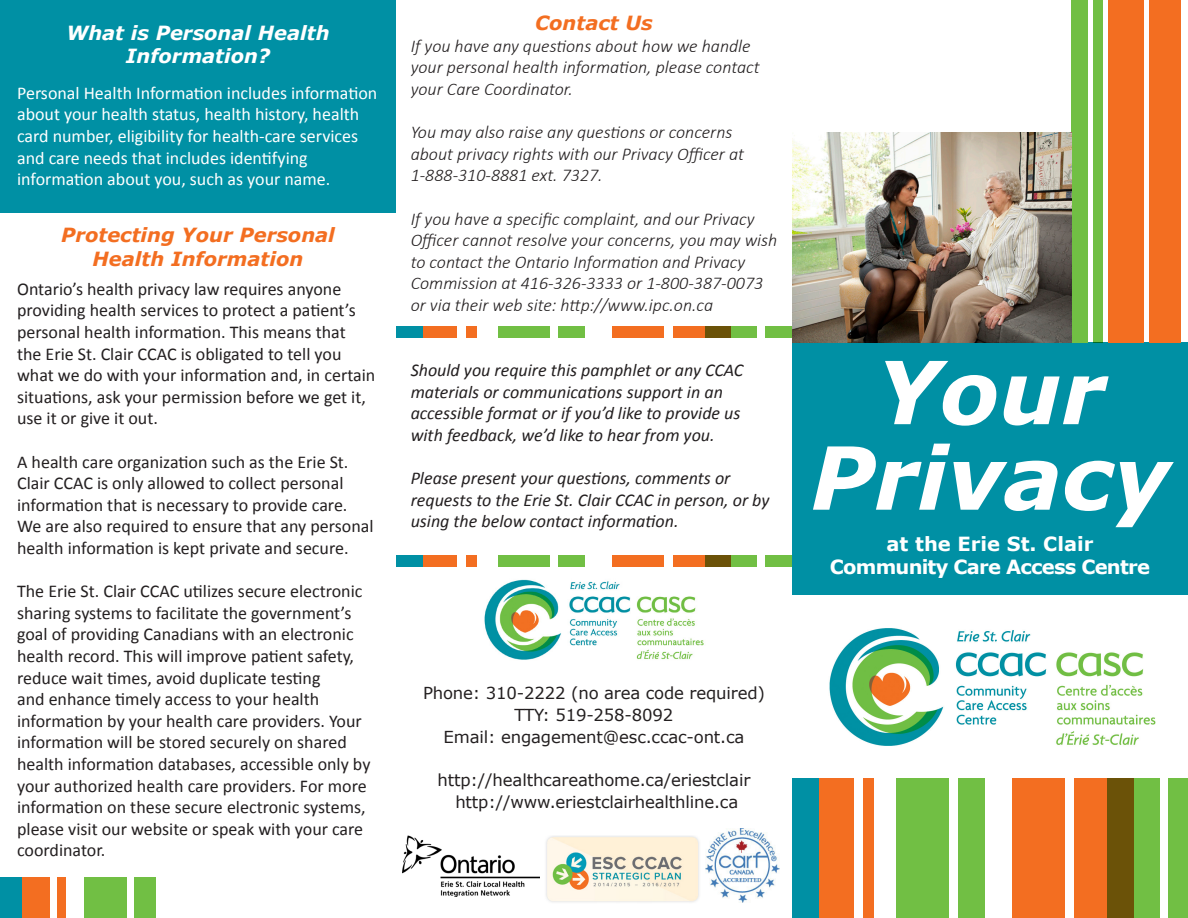
<style>
.page{position:relative;width:1188px;height:918px;background:#fff}
.page>*{position:absolute;margin:0;border:0;box-sizing:border-box;transform-origin:0 0}
.t1{font:italic 700 87px/85.5px "Verdana";color:#fff;text-align:center}
.t2{font:italic 700 19.5px/23.4px "Verdana";color:#f36e21;text-align:center}
.t3{font:700 19.5px/23.4px "Verdana";letter-spacing:-.04em;color:#fff;text-align:center}
.t4{font:italic 700 19.5px/23.4px "Verdana";color:#fff;text-align:center}
.t5{font:18px/21.6px "Calibri";color:#231f20}
.t6{font:italic 300 18px/21.6px "Calibri";color:#231f20}
.t7{font:italic 18px/21.6px "Calibri";color:#231f20}
.t8{font:18px/21.6px "Calibri";color:#fff}
.t9{font:16.5px/21.8px "Verdana";letter-spacing:-.01em;color:#231f20;text-align:center}
</style>
<div class="page">
<div style="left:792px;top:342px;width:396px;height:253px;background:#0090a4"></div>
<div style="left:801px;top:779px;width:53px;height:139px;background:#f36e21"></div>
<div style="left:863px;top:779px;width:11px;height:139px;background:#f36e21"></div>
<div style="left:896px;top:779px;width:53px;height:139px;background:#71bf44"></div>
<div style="left:958px;top:779px;width:27px;height:139px;background:#71bf44"></div>
<div style="left:792px;top:779px;width:27px;height:139px;background:#0090a4"></div>
<div style="left:1012px;top:779px;width:53px;height:139px;background:#f36e21"></div>
<div style="left:1074px;top:779px;width:59px;height:139px;background:#f36e21"></div>
<svg style="left:1107px;top:779px;width:52px;height:139px;background:#6d8624"></svg>
<div style="left:1168px;top:779px;width:20px;height:139px;background:#71bf44"></div>
<div style="left:1149px;top:0;width:31px;height:342px;background:#f36e21"></div>
<div style="left:1108px;top:0;width:36px;height:342px;background:#f36e21"></div>
<div style="left:1093px;top:0;width:9px;height:342px;background:#71bf44"></div>
<div style="left:1071px;top:0;width:16px;height:342px;background:#71bf44"></div>
<img style="left:792px;top:133px;width:279px;height:209px">
<img style="left:829px;top:628px;width:327px;height:118px">
<div style="left:0;top:0;width:396px;height:212px;background:#0090a4"></div>
<div style="left:8px;top:877px;width:42px;height:41px;background:#f36e21"></div>
<div style="left:58px;top:877px;width:8px;height:41px;background:#f36e21"></div>
<div style="left:84px;top:877px;width:43px;height:41px;background:#71bf44"></div>
<div style="left:134px;top:877px;width:22px;height:41px;background:#71bf44"></div>
<div style="left:0;top:877px;width:22px;height:41px;background:#0090a4"></div>
<div style="left:405px;top:327px;width:52px;height:11px;background:#f36e21"></div>
<div style="left:466px;top:327px;width:10px;height:11px;background:#f36e21"></div>
<div style="left:498px;top:327px;width:52px;height:11px;background:#71bf44"></div>
<div style="left:559px;top:327px;width:26px;height:11px;background:#71bf44"></div>
<div style="left:396px;top:327px;width:26px;height:11px;background:#0090a4"></div>
<div style="left:612px;top:327px;width:52px;height:11px;background:#f36e21"></div>
<div style="left:673px;top:327px;width:58px;height:11px;background:#f36e21"></div>
<svg style="left:705px;top:327px;width:52px;height:11px"></svg>
<div style="left:766px;top:327px;width:26px;height:11px;background:#71bf44"></div>
<div style="left:405px;top:555px;width:52px;height:11px;background:#f36e21"></div>
<div style="left:466px;top:555px;width:10px;height:11px;background:#f36e21"></div>
<div style="left:498px;top:555px;width:52px;height:11px;background:#71bf44"></div>
<div style="left:559px;top:555px;width:26px;height:11px;background:#71bf44"></div>
<div style="left:396px;top:555px;width:26px;height:11px;background:#0090a4"></div>
<div style="left:612px;top:555px;width:52px;height:11px;background:#f36e21"></div>
<div style="left:673px;top:555px;width:58px;height:11px;background:#f36e21"></div>
<svg style="left:705px;top:555px;width:52px;height:11px"></svg>
<div style="left:766px;top:555px;width:26px;height:11px;background:#71bf44"></div>
<img style="left:484px;top:579px;width:220px;height:81px">
<img style="left:402px;top:835px;width:137px;height:61px">
<img style="left:706px;top:829px;width:73px;height:73px">
<img style="left:546px;top:836px;width:153px;height:66px">
<h2 class="t4" style="left:66px;top:21px;width:265px">What is Personal Health<br>Information?</h2>
<p class="t8" style="left:17px;top:82px;width:362px">Personal Health Information includes information about your health status, health history, health card number, eligibility for health-care services and care needs that includes identifying information about you, such as your name.</p>
<h2 class="t2" style="left:61px;top:223px;width:275px">Protecting Your Personal<br>Health Information</h2>
<p class="t5" style="left:17px;top:278px;width:360px">Ontario’s health privacy law requires anyone providing health services to protect a patient’s personal health information. This means that<br>the Erie St. Clair CCAC is obligated to tell you what we do with your information and, in certain situations, ask your permission before we get it, use it or give it out.</p>
<p class="t5" style="left:17px;top:451px;width:358px">A health care organization such as the Erie St.<br>Clair CCAC is only allowed to collect personal information that is necessary to provide care.<br>We are also required to ensure that any personal health information is kept private and secure.</p>
<p class="t5" style="left:17px;top:581px;width:355px">The Erie St. Clair CCAC utilizes secure electronic sharing systems to facilitate the government’s goal of providing Canadians with an electronic health record. This will improve patient safety, reduce wait times, avoid duplicate testing<br>and enhance timely access to your health information by your health care providers. Your information will be stored securely on shared health information databases, accessible only by your authorized health care providers. For more information on these secure electronic systems, please visit our website or speak with your care coordinator.</p>
<h2 class="t2" style="left:535px;top:11px;width:119px">Contact Us</h2>
<p class="t6" style="left:411px;top:35px;width:350px">If you have any questions about how we handle your personal health information, please contact your Care Coordinator.</p>
<p class="t6" style="left:411px;top:121px;width:335px">You may also raise any questions or concerns about privacy rights with our Privacy Officer at<br>1-888-310-8881 ext. 7327.</p>
<p class="t6" style="left:411px;top:208px;width:368px">If you have a specific complaint, and our Privacy Officer cannot resolve your concerns, you may wish to contact the Ontario Information and Privacy Commission at 416-326-3333 or 1-800-387-0073 or via their web site: http://www.ipc.on.ca</p>
<p class="t7" style="left:411px;top:359px;width:334px">Should you require this pamphlet or any CCAC materials or communications support in an accessible format or if you’d like to provide us with feedback, we’d like to hear from you.</p>
<p class="t7" style="left:411px;top:467px;width:360px">Please present your questions, comments or requests to the Erie St. Clair CCAC in person, or by using the below contact information.</p>
<p class="t9" style="left:423px;top:682px;width:344px">Phone: 310-2222 (no area code required)<br>TTY: 519-258-8092<br>Email: engagement@esc.ccac-ont.ca</p>
<p class="t9" style="left:438px;top:769px;width:314px">http://healthcareathome.ca/eriestclair http://www.eriestclairhealthline.ca</p>
<h1 class="t1" style="left:810px;top:348px;width:361px">Your<br>Privacy</h1>
<h1 class="t3" style="left:830px;top:532px;width:322px">at the Erie St. Clair<br>Community Care Access Centre</h1>
</div>
